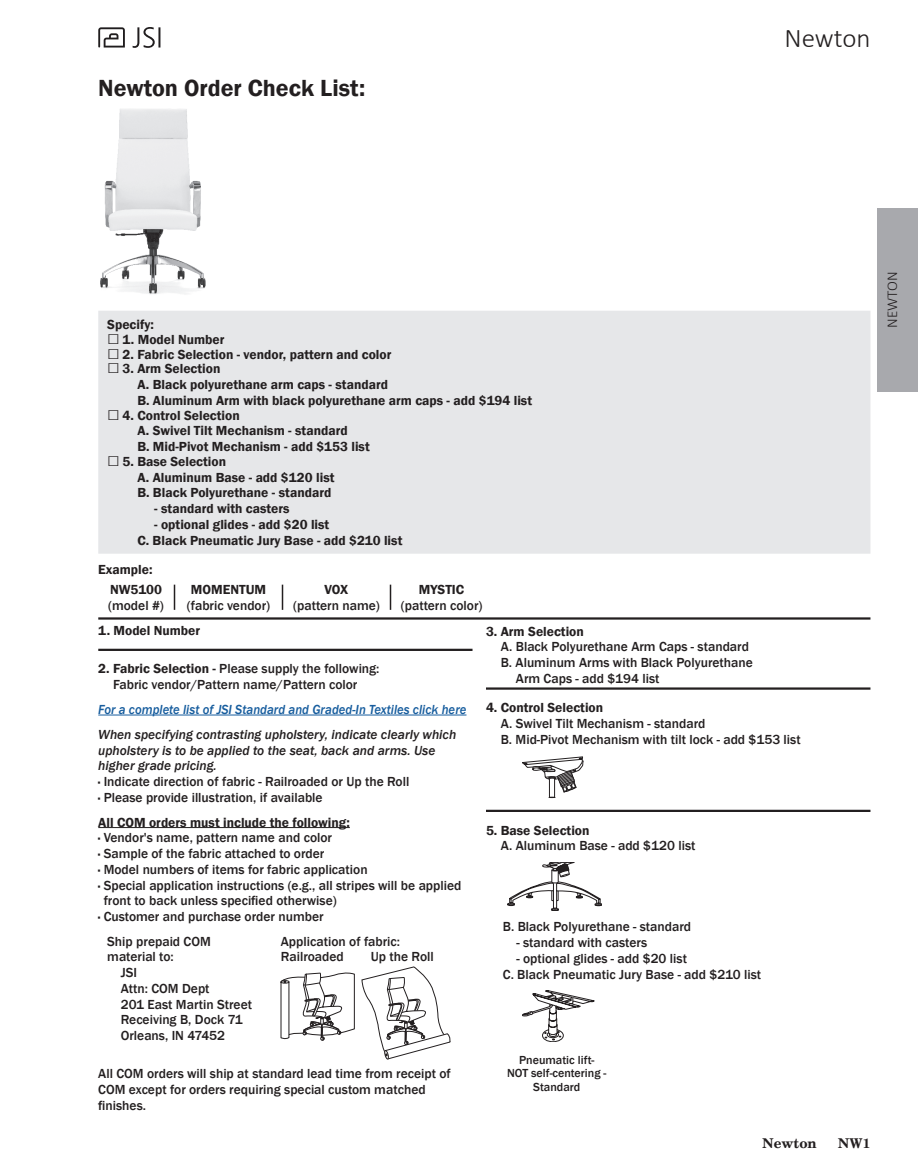
<style>
.page{position:relative;width:918px;height:1175px;background:#fff}
.page>*{position:absolute;margin:0;border:0;box-sizing:border-box;transform-origin:0 0}
.t1{font:300 27px "Calibri";color:#231f20}
.Order_Check_List_Head{font:600 24px "Franklin Gothic";color:#231f20}
.t2{font:300 15px "Calibri";color:#231f20}
.Order_Checklist_Text{font:500 13.5px/15.8px "Franklin Gothic";color:#231f20}
.Order_Check_List_Head-2{font:600 13.5px/15.8px "Franklin Gothic";color:#231f20}
.Order_Checklist_Text-2{font:italic 500 13.5px/15.8px "Franklin Gothic";color:#231f20}
.Order_Check_List_Head-3{font:500 13.5px/15.8px "Franklin Gothic";color:#231f20;text-align:center}
.Order_Checklist_Text-3{font:600 13.5px "Franklin Gothic";color:#231f20}
.Order_Checklist_Text-4{font:italic 500 13.5px "Franklin Gothic";color:#175d9e;scale:.95 1}
.t3{font:700 13.5px "New Century Schlbk";color:#231f20}
.Order_Checklist_Text-5{font:500 12px/13.5px "Franklin Gothic";color:#231f20;text-align:center}
.s1{font-weight:500;font-size:21px}
.s2{font-weight:600}
.s3{font-weight:600;font-style:normal}
.s4{font-style:normal}
</style>
<div class="page">
<div style="left:878px;top:208px;width:40px;height:184px;background:#a8a9ad"></div>
<svg style="left:133px;top:27px;width:27px;height:21px"></svg>
<svg style="left:98px;top:27px;width:27px;height:21px"></svg>
<div style="left:98px;top:311px;width:772px;height:242px;background:#e6e7e9"></div>
<img style="left:100px;top:109px;width:106px;height:185px">
<hr style="left:98px;top:617px;width:772px;height:2px;background:#231f20">
<svg style="left:174px;top:584px;width:1px;height:26px"></svg>
<svg style="left:282px;top:584px;width:1px;height:26px"></svg>
<svg style="left:390px;top:584px;width:1px;height:26px"></svg>
<hr style="left:98px;top:648px;width:375px;height:3px;background:#231f20">
<hr style="left:98px;top:714px;width:368px;height:1px;background:#175d9e">
<hr style="left:98px;top:827px;width:252px;height:1px;background:#231f20">
<svg style="left:281px;top:967px;width:169px;height:92px"></svg>
<hr style="left:486px;top:687px;width:384px;height:2px;background:#231f20">
<hr style="left:486px;top:809px;width:384px;height:3px;background:#231f20">
<svg style="left:508px;top:862px;width:94px;height:48px"></svg>
<svg style="left:522px;top:756px;width:61px;height:42px"></svg>
<svg style="left:522px;top:990px;width:72px;height:51px"></svg>
<p class="Order_Check_List_Head" style="left:98px;top:73px;width:268px">Newton Order Check List:</p>
<h1 class="t1" style="left:784px;top:22px;width:88px">Newton</h1>
<p class="Order_Check_List_Head-2" style="left:107px;top:317px;width:48px">Specify:</p>
<p class="Order_Check_List_Head-2" style="left:107px;top:332px;width:119px"><span class="s1">□</span> 1. Model Number</p>
<p class="Order_Check_List_Head-2" style="left:107px;top:346px;width:286px"><span class="s1">□</span> 2. Fabric Selection - vendor, pattern and color</p>
<p class="Order_Check_List_Head-2" style="left:137px;top:361px;width:396px;text-indent:-30px"><span class="s1">□</span> 3. Arm Selection<br>A. Black polyurethane arm caps - standard<br>B. Aluminum Arm with black polyurethane arm caps - add $194 list</p>
<p class="Order_Check_List_Head-2" style="left:137px;top:407px;width:234px;text-indent:-30px"><span class="s1">□</span> 4. Control Selection<br>A. Swivel Tilt Mechanism - standard<br>B. Mid-Pivot Mechanism - add $153 list</p>
<p class="Order_Check_List_Head-2" style="left:137px;top:453px;width:199px;text-indent:-30px"><span class="s1">□</span> 5. Base Selection<br>A. Aluminum Base - add $120 list<br>B. Black Polyurethane - standard</p>
<p class="Order_Check_List_Head-2" style="left:154px;top:501px;width:137px">- standard with casters</p>
<p class="Order_Check_List_Head-2" style="left:137px;top:516px;width:267px;text-indent:17px">- optional glides - add $20 list<br>C. Black Pneumatic Jury Base - add $210 list</p>
<p class="Order_Check_List_Head-2" style="left:98px;top:562px;width:56px">Example:</p>
<p class="Order_Check_List_Head-3" style="left:108px;top:582px;width:57px;text-align:left"><span class="s2">NW5100 </span>(model #)</p>
<p class="Order_Check_List_Head-3" style="left:187px;top:582px;width:85px"><span class="s2">MOMENTUM </span>(fabric vendor)</p>
<p class="Order_Check_List_Head-3" style="left:293px;top:582px;width:88px"><span class="s2">VOX<br></span>(pattern name)</p>
<p class="Order_Check_List_Head-3" style="left:401px;top:582px;width:83px"><span class="s2">MYSTIC </span>(pattern color)</p>
<p class="Order_Checklist_Text-3" style="left:98px;top:622px;width:103px">1. Model Number</p>
<p class="Order_Checklist_Text" style="left:98px;top:661px;width:283px;text-align:center"><span class="s2">2. Fabric Selection -</span> Please supply the following:<br>Fabric vendor/Pattern name/Pattern color</p>
<p class="Order_Checklist_Text-4" style="left:98px;top:701px;width:389px">For a complete list of JSI Standard and Graded-In Textiles click here</p>
<p class="Order_Checklist_Text-2" style="left:98px;top:726px;width:360px">When specifying contrasting upholstery, indicate clearly which upholstery is to be applied to the seat, back and arms. Use higher grade pricing.<br><span class="s3">·</span> <span class="s4">Indicate direction of fabric - Railroaded or Up the Roll<br></span><span class="s3">·</span> <span class="s4">Please provide illustration, if available</span></p>
<p class="Order_Checklist_Text-3" style="left:98px;top:813px;width:253px">All COM orders must include the following:</p>
<p class="Order_Checklist_Text" style="left:98px;top:830px;width:235px"><span class="s2">·</span> Vendor's name, pattern name and color</p>
<p class="Order_Checklist_Text" style="left:98px;top:845px;width:228px"><span class="s2">·</span> Sample of the fabric attached to order</p>
<p class="Order_Checklist_Text" style="left:98px;top:861px;width:271px"><span class="s2">·</span> Model numbers of items for fabric application</p>
<p class="Order_Checklist_Text" style="left:104px;top:877px;width:359px;text-indent:-5px"><span class="s2">·</span> Special application instructions (e.g., all stripes will be applied front to back unless specified otherwise)</p>
<p class="Order_Checklist_Text" style="left:98px;top:908px;width:227px"><span class="s2">·</span> Customer and purchase order number</p>
<p class="Order_Checklist_Text" style="left:107px;top:933px;width:105px">Ship prepaid COM</p>
<p class="Order_Checklist_Text" style="left:107px;top:949px;width:68px">material to:</p>
<p class="Order_Checklist_Text" style="left:121px;top:964px;width:18px">JSI</p>
<p class="Order_Checklist_Text" style="left:121px;top:980px;width:90px">Attn: COM Dept</p>
<p class="Order_Checklist_Text" style="left:121px;top:996px;width:133px">201 East Martin Street</p>
<p class="Order_Checklist_Text" style="left:121px;top:1012px;width:124px">Receiving B, Dock 71</p>
<p class="Order_Checklist_Text" style="left:121px;top:1027px;width:106px">Orleans, IN 47452</p>
<p class="Order_Checklist_Text-3" style="left:486px;top:623px;width:99px">3. Arm Selection</p>
<p class="Order_Checklist_Text" style="left:501px;top:639px;width:250px">A. Black Polyurethane Arm Caps - standard</p>
<p class="Order_Checklist_Text" style="left:501px;top:655px;width:254px">B. Aluminum Arms with Black Polyurethane</p>
<p class="Order_Checklist_Text" style="left:516px;top:670px;width:145px">Arm Caps - add $194 list</p>
<p class="Order_Checklist_Text" style="left:501px;top:700px;width:301px;text-indent:-15px"><span class="s2">4. Control Selection<br></span>A. Swivel Tilt Mechanism - standard<br>B. Mid-Pivot Mechanism with tilt lock - add $153 list</p>
<p class="Order_Checklist_Text" style="left:501px;top:822px;width:196px;text-indent:-15px"><span class="s2">5. Base Selection<br></span>A. Aluminum Base - add $120 list</p>
<p class="Order_Checklist_Text" style="left:503px;top:919px;width:190px">B. Black Polyurethane - standard</p>
<p class="Order_Checklist_Text" style="left:516px;top:934px;width:132px">- standard with casters</p>
<p class="Order_Checklist_Text" style="left:503px;top:950px;width:260px;text-indent:14px">- optional glides - add $20 list<br>C. Black Pneumatic Jury Base - add $210 list</p>
<p class="Order_Checklist_Text" style="left:281px;top:933px;width:121px">Application of fabric:<br>Railroaded</p>
<p class="Order_Checklist_Text" style="left:371px;top:949px;width:65px">Up the Roll</p>
<p class="Order_Checklist_Text" style="left:98px;top:1066px;width:354px">All COM orders will ship at standard lead time from receipt of<br>COM except for orders requiring special custom matched finishes.</p>
<p class="Order_Checklist_Text-5" style="left:507px;top:1053px;width:101px">Pneumatic lift-<br>NOT self-centering -<br>Standard</p>
<p class="t3" style="left:763px;top:1134px;width:56px">Newton</p>
<p class="t3" style="left:838px;top:1134px;width:34px">NW1</p>
<p class="t2" style="left:883px;top:328px;width:58px;rotate:-90deg">NEWTON</p>
</div>
